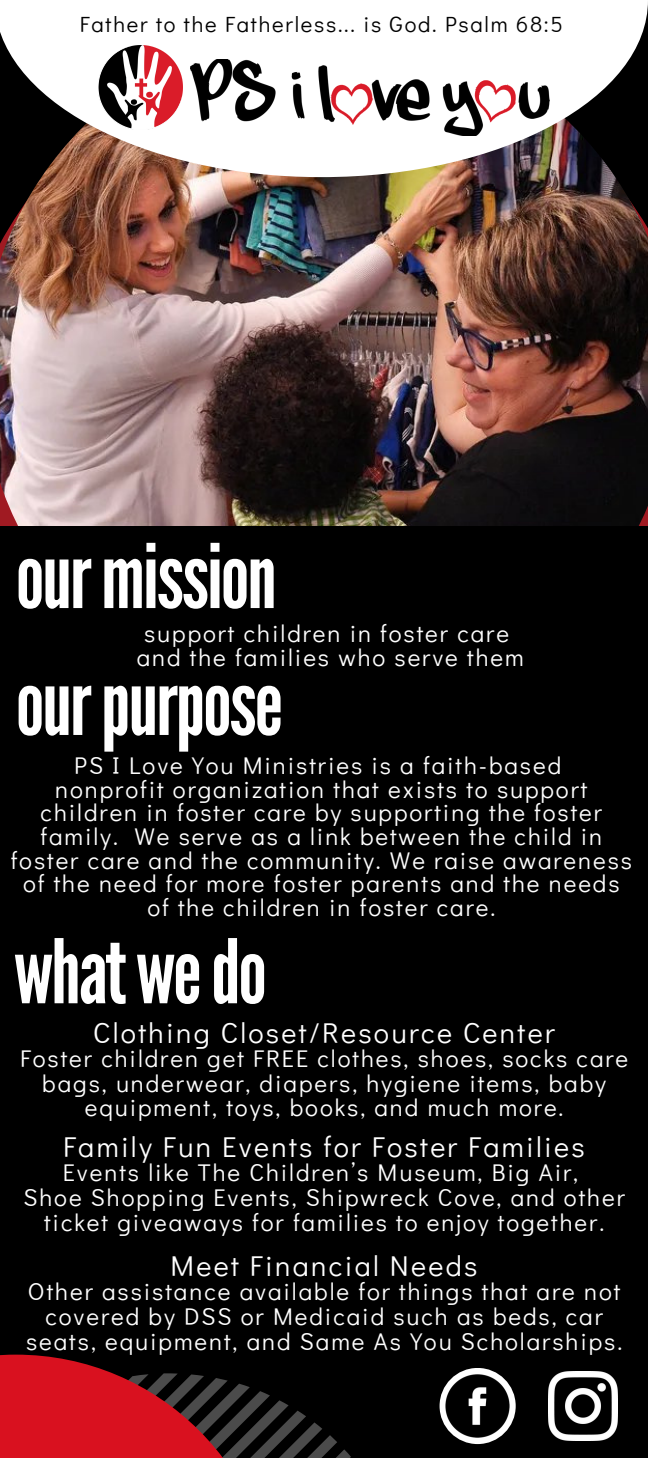
<style>
.page{position:relative;width:648px;height:1458px;background:#000}
.page>*{position:absolute;margin:0;border:0;box-sizing:border-box;transform-origin:0 0}
.t1{font:88.65px/126.9px "League Gothic";letter-spacing:-.025em;color:#fff}
.t2{font:28.57px "Didact Gothic";letter-spacing:.08em;color:#fff}
.t3{font:24.07px/23.6px "Didact Gothic";letter-spacing:.08em;color:#fff;text-align:center}
.t4{font:22.05px "Didact Gothic";letter-spacing:.08em;color:#000}
</style>
<div class="page">
<svg style="left:275px;top:1400px;width:76px;height:58px"></svg>
<svg style="left:0;top:1355px;width:275px;height:103px;fill:#d9111f"></svg>
<img style="left:0;top:177px;width:648px;height:349px">
<svg style="left:0;top:0;width:648px;height:177px;fill:#fff"></svg>
<img style="left:548px;top:1371px;width:70px;height:69px">
<img style="left:435px;top:1363px;width:85px;height:86px;border-radius:50%">
<img style="left:190px;top:60px;width:360px;height:76px">
<img style="left:98px;top:45px;width:84px;height:84px">
<p class="t4" style="left:80px;top:9px;width:485px">Father to the Fatherless... is God. Psalm 68:5</p>
<h1 class="t1" style="left:16px;top:515px;width:269px">ourmission ourpurpose</h1>
<p class="t3" style="left:137px;top:621px;width:389px">support children in foster care and the families who serve them</p>
<p class="t3" style="left:11px;top:753px;width:623px">PS I Love You Ministries is a faith-based<br>nonprofit organization that exists to support children in foster care by supporting the foster family. We serve as a link between the child in foster care and the community. We raise awareness of the need for more foster parents and the needs of the children in foster care.</p>
<h1 class="t1" style="left:14px;top:910px;width:254px">whatwedo</h1>
<p class="t2" style="left:93px;top:1013px;width:463px">Clothing Closet/Resource Center</p>
<p class="t3" style="left:20px;top:1045px;width:610px;line-height:24.8px">Foster children get FREE clothes, shoes, socks care bags, underwear, diapers, hygiene items, baby equipment, toys, books, and much more.</p>
<p class="t2" style="left:63px;top:1127px;width:523px">Family Fun Events for Foster Families</p>
<p class="t3" style="left:23px;top:1159px;width:603px;line-height:24.8px">Events like The Children’s Museum, Big Air,<br>Shoe Shopping Events, Shipwreck Cove, and other ticket giveaways for families to enjoy together.</p>
<p class="t2" style="left:171px;top:1246px;width:308px">Meet Financial Needs</p>
<p class="t3" style="left:26px;top:1278px;width:598px;line-height:24.8px">Other assistance available for things that are not covered by DSS or Medicaid such as beds, car seats, equipment, and Same As You Scholarships.</p>
</div>
